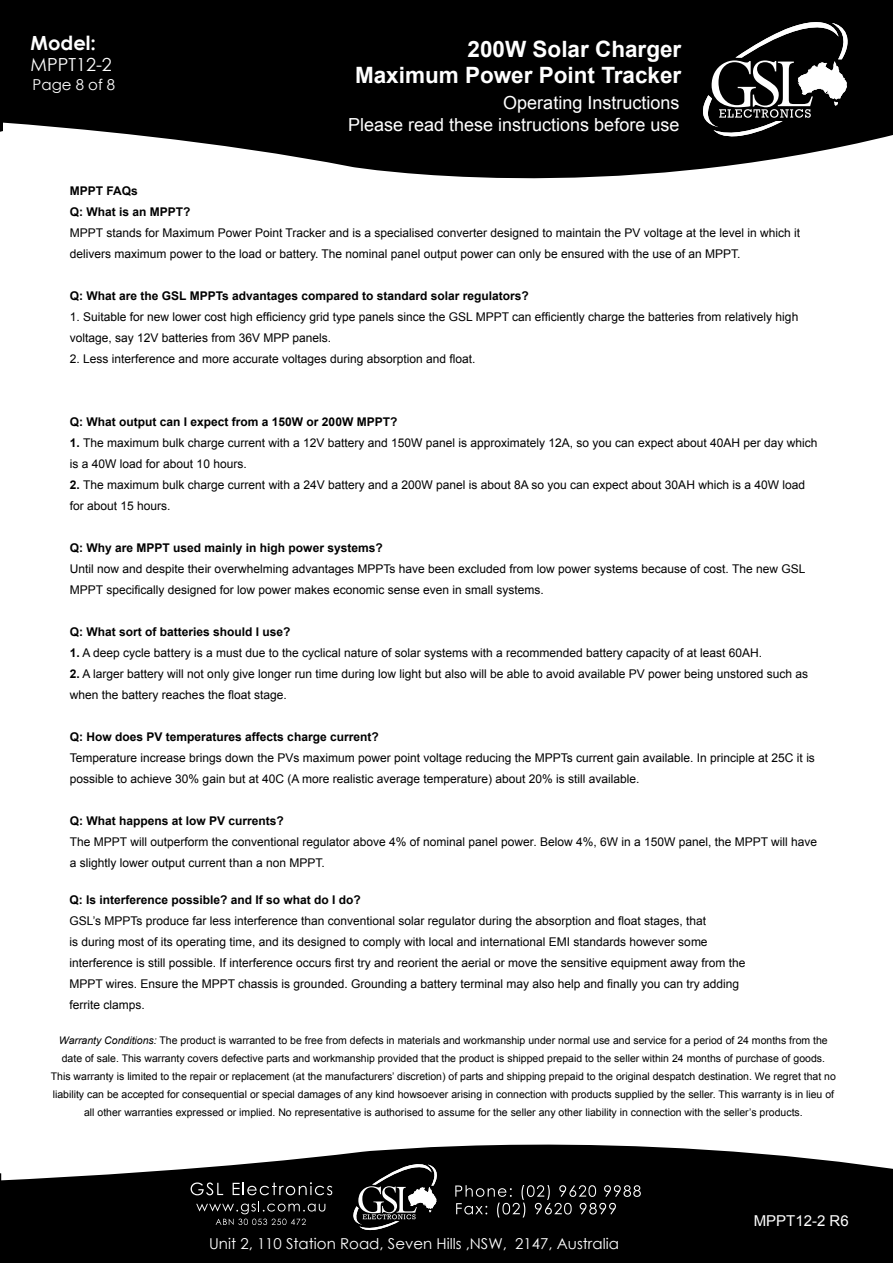
<style>
.page{position:relative;width:893px;height:1263px;background:#fff}
.page>*{position:absolute;margin:0;border:0;box-sizing:border-box;transform-origin:0 0}
.t1{font:700 22.5px/25.5px "Arial";color:#fff;text-align:right}
.t2{font:700 19.5px "Century Gothic";color:#fff}
.t3{font:18px/21px "Arial";color:#fff;text-align:right}
.t4{font:18px "Century Gothic";color:#fff}
.t5{font:15px "Century Gothic";color:#fff}
.t6{font:15px "Arial";color:#fff}
.t7{font:12px/21px "Arial";color:#000}
.t8{font:700 12px/21px "Arial";color:#000}
.t9{font:10.5px/18px "Arial";color:#000;text-align:center}
.s1{font-weight:700}
.s2{font-style:italic}
</style>
<div class="page">
<svg style="left:0;top:1144px;width:893px;height:119px;background:#232323"></svg>
<svg style="left:0;top:0;width:893px;height:179px;background:#232323"></svg>
<svg style="left:691px;top:7px;width:163px;height:134px;background:#2c2c2c"></svg>
<svg style="left:455px;top:1185px;width:186px;height:32px;background:#242424"></svg>
<svg style="left:196px;top:1201px;width:129px;height:24px;background:#1e1e1e"></svg>
<svg style="left:191px;top:1182px;width:32px;height:13px"></svg>
<svg style="left:233px;top:1182px;width:99px;height:13px"></svg>
<svg style="left:346px;top:1155px;width:95px;height:77px;background:#2d2d2d"></svg>
<h2 class="t2" style="left:31px;top:28px;width:67px">Model:</h2>
<h3 class="t4" style="left:31px;top:52px;width:83px">MPPT12-2</h3>
<p class="t5" style="left:33px;top:74px;width:84px">Page 8 of 8</p>
<h1 class="t1" style="left:355px;top:38px;width:328px">200W Solar Charger<br>Maximum Power Point Tracker</h1>
<h3 class="t3" style="left:348px;top:93px;width:333px">Operating Instructions<br>Please read these instructions before use</h3>
<p class="t8" style="left:70px;top:181px;width:122px">MPPT FAQs<br>Q: What is an MPPT?</p>
<p class="t7" style="left:70px;top:222px;width:732px">MPPT stands for Maximum Power Point Tracker and is a specialised converter designed to maintain the PV voltage at the level in which it delivers maximum power to the load or battery. The nominal panel output power can only be ensured with the use of an MPPT.</p>
<p class="t8" style="left:70px;top:286px;width:460px">Q: What are the GSL MPPTs advantages compared to standard solar regulators?</p>
<p class="t7" style="left:70px;top:306px;width:730px">1. Suitable for new lower cost high efficiency grid type panels since the GSL MPPT can efficiently charge the batteries from relatively high voltage, say 12V batteries from 36V MPP panels.</p>
<p class="t7" style="left:70px;top:348px;width:407px">2. Less interference and more accurate voltages during absorption and float.</p>
<p class="t8" style="left:70px;top:412px;width:329px">Q: What output can I expect from a 150W or 200W MPPT?</p>
<p class="t7" style="left:70px;top:432px;width:749px"><span class="s1">1.</span> The maximum bulk charge current with a 12V battery and 150W panel is approximately 12A, so you can expect about 40AH per day which is a 40W load for about 10 hours.</p>
<p class="t7" style="left:70px;top:474px;width:737px"><span class="s1">2.</span> The maximum bulk charge current with a 24V battery and a 200W panel is about 8A so you can expect about 30AH which is a 40W load for about 15 hours.</p>
<p class="t8" style="left:70px;top:538px;width:314px">Q: Why are MPPT used mainly in high power systems?</p>
<p class="t7" style="left:70px;top:558px;width:737px">Until now and despite their overwhelming advantages MPPTs have been excluded from low power systems because of cost. The new GSL<br>MPPT specifically designed for low power makes economic sense even in small systems.</p>
<p class="t8" style="left:70px;top:622px;width:222px">Q: What sort of batteries should I use?</p>
<p class="t7" style="left:70px;top:642px;width:694px"><span class="s1">1.</span> A deep cycle battery is a must due to the cyclical nature of solar systems with a recommended battery capacity of at least 60AH.</p>
<p class="t7" style="left:70px;top:663px;width:740px"><span class="s1">2.</span> A larger battery will not only give longer run time during low light but also will be able to avoid available PV power being unstored such as when the battery reaches the float stage.</p>
<p class="t8" style="left:70px;top:727px;width:310px">Q: How does PV temperatures affects charge current?</p>
<p class="t7" style="left:70px;top:747px;width:747px">Temperature increase brings down the PVs maximum power point voltage reducing the MPPTs current gain available. In principle at 25C it is possible to achieve 30% gain but at 40C (A more realistic average temperature) about 20% is still available.</p>
<p class="t8" style="left:70px;top:811px;width:216px">Q: What happens at low PV currents?</p>
<p class="t7" style="left:70px;top:831px;width:749px">The MPPT will outperform the conventional regulator above 4% of nominal panel power. Below 4%, 6W in a 150W panel, the MPPT will have a slightly lower output current than a non MPPT.</p>
<p class="t8" style="left:69px;top:890px;width:293px">Q: Is interference possible? and If so what do I do?</p>
<p class="t7" style="left:69px;top:911px;width:678px">GSL’s MPPTs produce far less interference than conventional solar regulator during the absorption and float stages, that<br>is during most of its operating time, and its designed to comply with local and international EMI standards however some interference is still possible. If interference occurs first try and reorient the aerial or move the sensitive equipment away from the MPPT wires. Ensure the MPPT chassis is grounded. Grounding a battery terminal may also help and finally you can try adding ferrite clamps.</p>
<p class="t9" style="left:51px;top:1032px;width:786px"><span class="s2">Warranty Conditions:</span> The product is warranted to be free from defects in materials and workmanship under normal use and service for a period of 24 months from the date of sale. This warranty covers defective parts and workmanship provided that the product is shipped prepaid to the seller within 24 months of purchase of goods.<br>This warranty is limited to the repair or replacement (at the manufacturers’ discretion) of parts and shipping prepaid to the original despatch destination. We regret that no liability can be accepted for consequential or special damages of any kind howsoever arising in connection with products supplied by the seller. This warranty is in lieu of all other warranties expressed or implied. No representative is authorised to assume for the seller any other liability in connection with the seller’s products.</p>
<p class="t5" style="left:209px;top:1233px;width:411px">Unit 2, 110 Station Road, Seven Hills ,NSW, 2147, Australia</p>
<p class="t6" style="left:754px;top:1211px;width:97px">MPPT12-2 R6</p>
</div>
